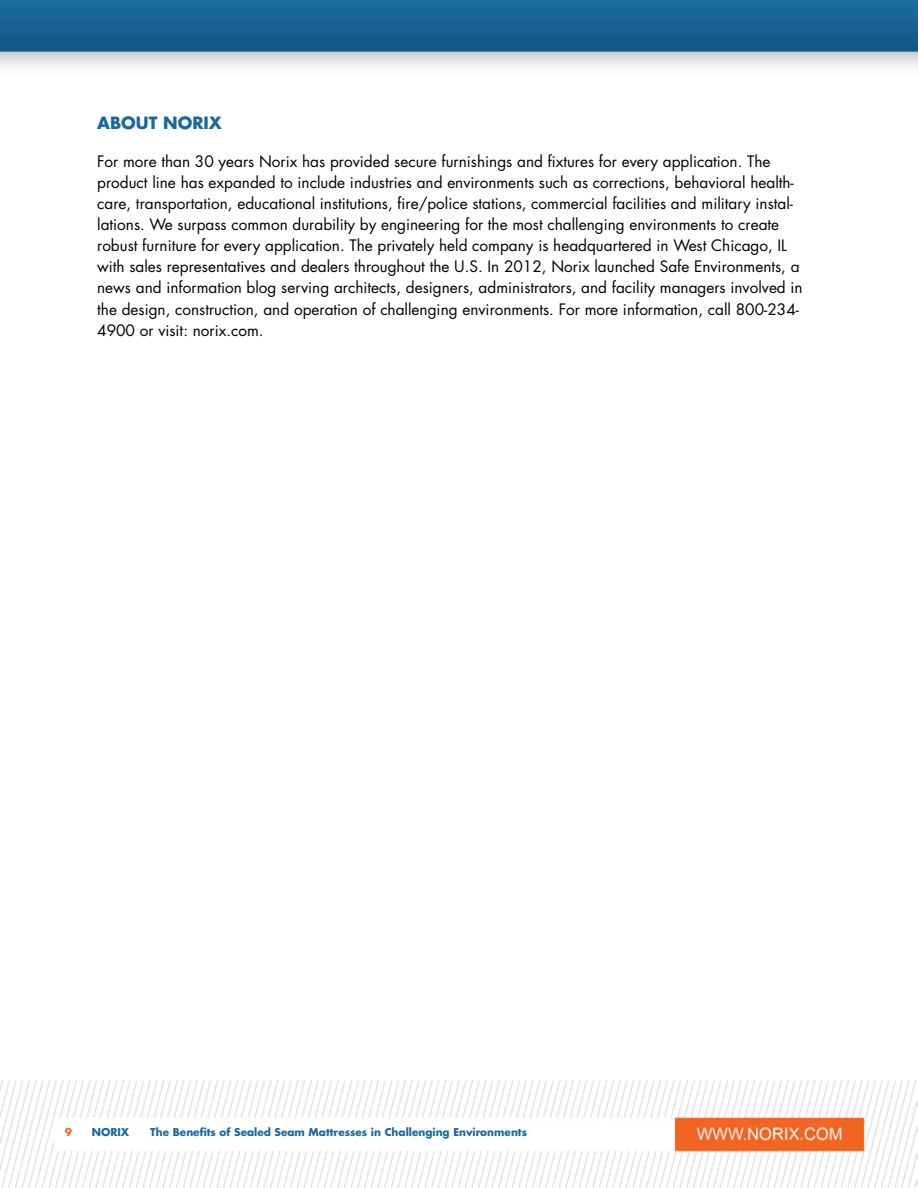
<style>
.page{position:relative;width:918px;height:1188px;background:#fff}
.page>*{position:absolute;margin:0;border:0;box-sizing:border-box;transform-origin:0 0}
.t1{font:700 16.5px "Futura Std";color:#1a699c}
.t2{font:15.3px/21px "Futura Std";color:#000}
.t3{font:700 10.5px "Futura Std";color:#1a699c}
.t4{font:700 10.5px "Futura Std";color:#f26522}
</style>
<div class="page">
<img style="left:0;top:0;width:918px;height:1188px">
<p class="t1" style="left:97px;top:111px;width:126px">ABOUT NORIX</p>
<p class="t2" style="left:97px;top:152px;width:707px">For more than 30 years Norix has provided secure furnishings and fixtures for every application. The product line has expanded to include industries and environments such as corrections, behavioral health&shy;care, transportation, educational institutions, fire/police stations, commercial facilities and military instal&shy;lations. We surpass common durability by engineering for the most challenging environments to create robust furniture for every application. The privately held company is headquartered in West Chicago, IL with sales representatives and dealers throughout the U.S. In 2012, Norix launched Safe Environments, a news and information blog serving architects, designers, administrators, and facility managers involved in the design, construction, and operation of challenging environments. For more information, call 800-234- 4900 or visit: norix.com.</p>
<p class="t4" style="left:65px;top:1125px;width:9px">9</p>
<p class="t3" style="left:92px;top:1125px;width:39px">NORIX</p>
<p class="t3" style="left:150px;top:1125px;width:378px">The Benefits of Sealed Seam Mattresses in Challenging Environments</p>
</div>
